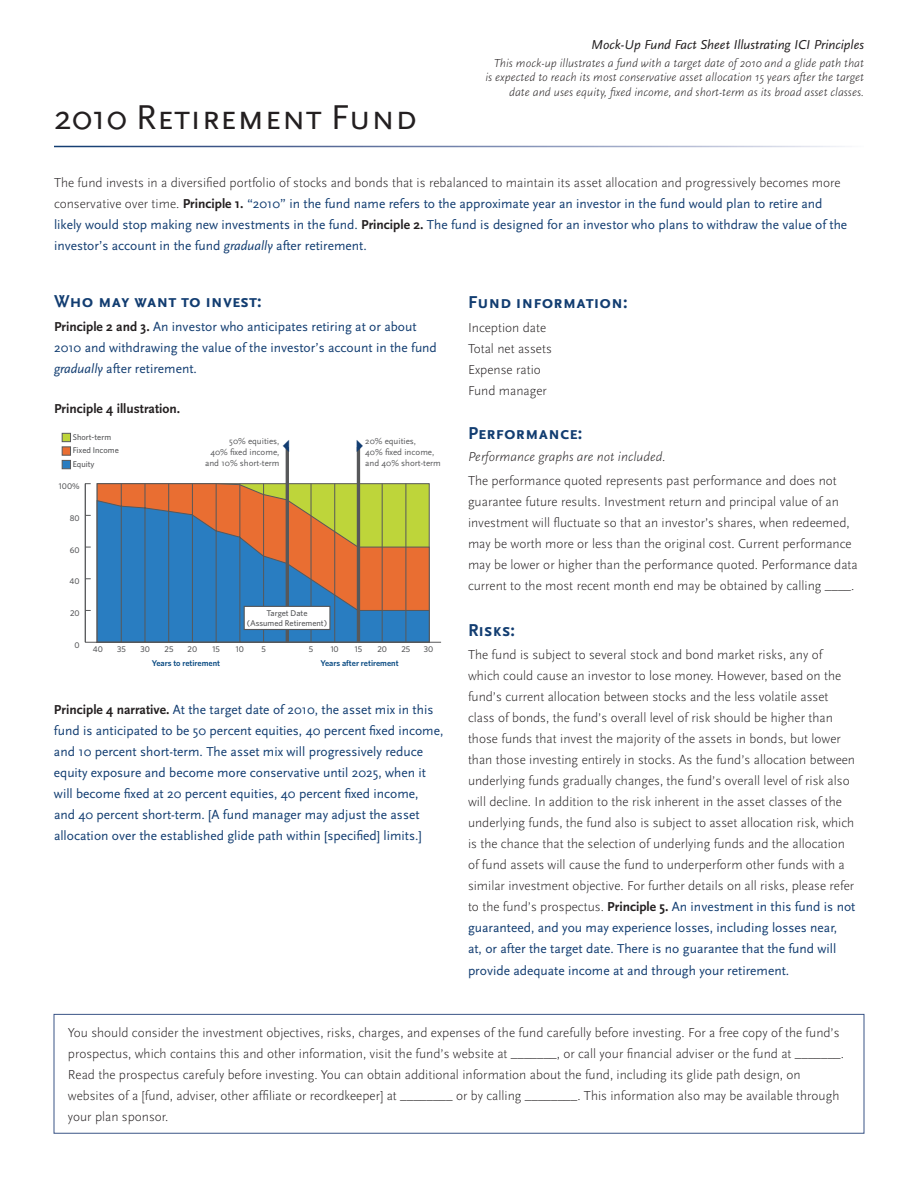
<style>
.page{position:relative;width:918px;height:1188px;background:#fff}
.page>*{position:absolute;margin:0;border:0;box-sizing:border-box;transform-origin:0 0}
.t1{font:36px "Scala Sans Caps";color:#231f20}
.Headings{font:700 18px "Scala Sans Caps";color:#123d71}
.Headings-2{font:300 13.5px/21px "Scala Sans";color:#231f20}
.t2{font:13.5px/21px "Scala Sans";color:#123d71}
.Headings-3{font:italic 13.5px "Scala Sans";color:#231f20}
.Subhead{font:italic 300 13.5px "Scala Sans";color:#231f20}
.t3{font:700 13.5px "Scala Sans";color:#231f20}
.Headings-4{font:italic 300 12px/14.4px "Scala Sans";color:#231f20;text-align:right}
.t4{font:9px/10.8px "Scala Sans";color:#57585a;text-align:right}
.t5{font:500 8.4px/13.4px "Whitney";color:#57585a}
.t6{font:600 8.4px "Whitney";color:#094a82}
.s1{font-weight:300;color:#231f20}
.s2{font-weight:700;color:#231f20}
.s3{font-style:italic}
.s4{font-weight:700}
.s5{font-weight:400;color:#123d71}
</style>
<div class="page">
<div style="left:54px;top:1014px;width:810px;height:120px;border:1px solid #3b5587"></div>
<svg style="left:85px;top:483px;width:357px;height:160px;background:#838a84"></svg>
<hr style="left:286px;top:447px;width:3px;height:195px;background:#57585a">
<hr style="left:311px;top:484px;width:1px;height:158px;background:#57585a">
<hr style="left:334px;top:484px;width:1px;height:158px;background:#57585a">
<hr style="left:357px;top:447px;width:3px;height:195px;background:#57585a">
<hr style="left:382px;top:484px;width:1px;height:158px;background:#57585a">
<hr style="left:406px;top:484px;width:1px;height:158px;background:#57585a">
<div style="left:62px;top:433px;width:9px;height:9px;background:#bed53a;border:1px solid #57585a"></div>
<div style="left:62px;top:447px;width:9px;height:8px;background:#e96e32;border:1px solid #57585a"></div>
<div style="left:62px;top:460px;width:9px;height:9px;background:#297dc1;border:1px solid #57585a"></div>
<div style="left:244px;top:606px;width:87px;height:24px;background:#fff;border:1px solid #57585a"></div>
<p class="t1" style="left:54px;top:98px;width:365px">2010 Retirement Fund</p>
<p class="Headings-3" style="left:591px;top:37px;width:274px">Mock-Up Fund Fact Sheet Illustrating ICI Principles</p>
<p class="Headings-4" style="left:485px;top:56px;width:380px">This mock-up illustrates a fund with a target date of 2010 and a glide path that is expected to reach its most conservative asset allocation 15 years after the target date and uses equity, fixed income, and short-term as its broad asset classes.</p>
<p class="t2" style="left:54px;top:172px;width:795px"><span class="s1">The fund invests in a diversified portfolio of stocks and bonds that is rebalanced to maintain its asset allocation and progressively becomes more conservative over time.</span> <span class="s2">Principle 1.</span> “2010” in the fund name refers to the approximate year an investor in the fund would plan to retire and likely would stop making new investments in the fund. <span class="s2">Principle 2.</span> The fund is designed for an investor who plans to withdraw the value of the investor’s account in the fund <span class="s3">gradually</span> after retirement.</p>
<p class="Headings" style="left:54px;top:291px;width:209px">Who may want to invest:</p>
<p class="t2" style="left:54px;top:316px;width:384px"><span class="s2">Principle 2 and 3.</span> An investor who anticipates retiring at or about<br>2010 and withdrawing the value of the investor’s account in the fund <span class="s3">gradually</span> after retirement.</p>
<p class="t3" style="left:54px;top:402px;width:128px">Principle 4 illustration.</p>
<p class="t5" style="left:73px;top:430px;width:48px">Short-term<br>Fixed Income<br>Equity</p>
<p class="t5" style="left:59px;top:480px;width:22px">100%</p>
<p class="t5" style="left:70px;top:511px;width:11px">80</p>
<p class="t5" style="left:70px;top:543px;width:11px">60</p>
<p class="t5" style="left:70px;top:575px;width:12px">40</p>
<p class="t5" style="left:70px;top:606px;width:11px">20</p>
<p class="t4" style="left:205px;top:436px;width:76px">50% equities,<br>40% fixed income, and 10% short-term</p>
<p class="t4" style="left:365px;top:436px;width:77px;text-align:left">20% equities,<br>40% fixed income, and 40% short-term</p>
<p class="t5" style="left:247px;top:608px;width:82px;line-height:10.1px;text-align:center">Target Date<br>(Assumed Retirement)</p>
<p class="t5" style="left:75px;top:638px;width:7px">0</p>
<p class="t5" style="left:93px;top:642px;width:12px">40</p>
<p class="t5" style="left:117px;top:642px;width:10px">35</p>
<p class="t5" style="left:141px;top:642px;width:11px">30</p>
<p class="t5" style="left:165px;top:642px;width:10px">25</p>
<p class="t5" style="left:188px;top:642px;width:11px">20</p>
<p class="t5" style="left:212px;top:642px;width:9px">15</p>
<p class="t5" style="left:236px;top:642px;width:10px">10</p>
<p class="t5" style="left:261px;top:642px;width:6px">5</p>
<p class="t5" style="left:309px;top:642px;width:6px">5</p>
<p class="t5" style="left:331px;top:642px;width:10px">10</p>
<p class="t5" style="left:355px;top:642px;width:9px">15</p>
<p class="t5" style="left:377px;top:642px;width:11px">20</p>
<p class="t5" style="left:401px;top:642px;width:10px">25</p>
<p class="t5" style="left:424px;top:642px;width:11px">30</p>
<p class="t6" style="left:152px;top:658px;width:70px">Years to retirement</p>
<p class="t6" style="left:321px;top:658px;width:80px">Years after retirement</p>
<p class="t2" style="left:54px;top:699px;width:391px"><span class="s2">Principle 4 narrative.</span> At the target date of 2010, the asset mix in this fund is anticipated to be 50 percent equities, 40 percent fixed income, and 10 percent short-term. The asset mix will progressively reduce equity exposure and become more conservative until 2025, when it will become fixed at 20 percent equities, 40 percent fixed income,<br>and 40 percent short-term. [A fund manager may adjust the asset allocation over the established glide path within [specified] limits.]</p>
<p class="Headings" style="left:468px;top:293px;width:161px">Fund information:</p>
<p class="Headings-2" style="left:468px;top:318px;width:80px">Inception date</p>
<p class="Headings-2" style="left:468px;top:339px;width:85px">Total net assets</p>
<p class="Headings-2" style="left:468px;top:360px;width:74px">Expense ratio</p>
<p class="Headings-2" style="left:468px;top:381px;width:80px">Fund manager</p>
<p class="Headings" style="left:468px;top:423px;width:116px">Performance:</p>
<p class="Subhead" style="left:468px;top:449px;width:199px">Performance graphs are not included.</p>
<p class="Headings-2" style="left:468px;top:470px;width:391px">The performance quoted represents past performance and does not guarantee future results. Investment return and principal value of an investment will fluctuate so that an investor’s shares, when redeemed, may be worth more or less than the original cost. Current performance may be lower or higher than the performance quoted. Performance data current to the most recent month end may be obtained by calling ____.</p>
<p class="Headings" style="left:468px;top:620px;width:48px">Risks:</p>
<p class="Headings-2" style="left:468px;top:645px;width:389px">The fund is subject to several stock and bond market risks, any of which could cause an investor to lose money. However, based on the fund’s current allocation between stocks and the less volatile asset class of bonds, the fund’s overall level of risk should be higher than those funds that invest the majority of the assets in bonds, but lower than those investing entirely in stocks. As the fund’s allocation between underlying funds gradually changes, the fund’s overall level of risk also will decline. In addition to the risk inherent in the asset classes of the underlying funds, the fund also is subject to asset allocation risk, which is the chance that the selection of underlying funds and the allocation of fund assets will cause the fund to underperform other funds with a similar investment objective. For further details on all risks, please refer to the fund’s prospectus. <span class="s4">Principle 5.</span> <span class="s5">An investment in this fund is not guaranteed, and you may experience losses, including losses near,<br>at, or after the target date. There is no guarantee that the fund will provide adequate income at and through your retirement.</span></p>
<p class="Headings-2" style="left:68px;top:1022px;width:778px">You should consider the investment objectives, risks, charges, and expenses of the fund carefully before investing. For a free copy of the fund’s prospectus, which contains this and other information, visit the fund’s website at _______, or call your financial adviser or the fund at _______.<br>Read the prospectus carefuly before investing. You can obtain additional information about the fund, including its glide path design, on websites of a [fund, adviser, other affiliate or recordkeeper] at ________ or by calling ________. This information also may be available through your plan sponsor.</p>
</div>
